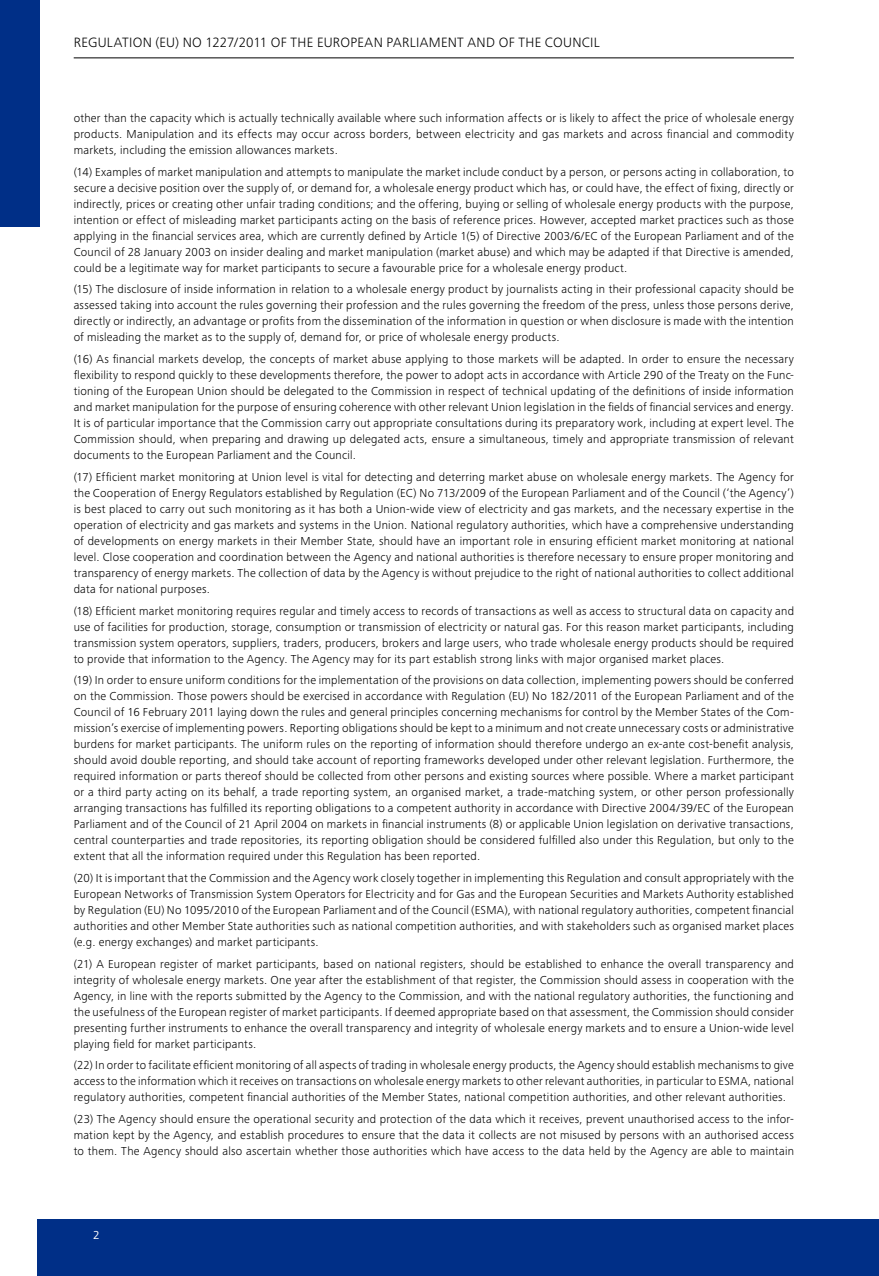
<style>
.page{position:relative;width:879px;height:1276px;background:#fff}
.page>*{position:absolute;margin:0;border:0;box-sizing:border-box;transform-origin:0 0}
.t1{font:300 14px "Frutiger Next Pro";letter-spacing:.02em;color:#000}
.t2{font:300 12px/16px "Frutiger Next Pro";letter-spacing:.02em;color:#000;text-align:justify}
.t3{font:12px "Frutiger Next Pro";color:#fff}
</style>
<div class="page">
<hr style="left:74px;top:58px;width:720px;height:1px;background:#000">
<div style="left:38px;top:1219px;width:841px;height:57px;background:#002f87"></div>
<div style="left:0;top:0;width:40px;height:227px;background:#002f87"></div>
<p class="t1" style="left:74px;top:35px;width:527px">REGULATION (EU) NO 1227/2011 OF THE EUROPEAN PARLIAMENT AND OF THE COUNCIL</p>
<p class="t2" style="left:74px;top:110px;width:721px">other than the capacity which is actually technically available where such information affects or is likely to affect the price of wholesale energy products. Manipulation and its effects may occur across borders, between electricity and gas markets and across financial and commodity markets, including the emission allowances markets.</p>
<p class="t2" style="left:74px;top:164px;width:722px">(14) Examples of market manipulation and attempts to manipulate the market include conduct by a person, or persons acting in collaboration, to secure a decisive position over the supply of, or demand for, a wholesale energy product which has, or could have, the effect of fixing, directly or indirectly, prices or creating other unfair trading conditions; and the offering, buying or selling of wholesale energy products with the purpose, intention or effect of misleading market participants acting on the basis of reference prices. However, accepted market practices such as those applying in the financial services area, which are currently defined by Article 1(5) of Directive 2003/6/EC of the European Parliament and of the Council of 28 January 2003 on insider dealing and market manipulation (market abuse) and which may be adapted if that Directive is amended, could be a legitimate way for market participants to secure a favourable price for a wholesale energy product.</p>
<p class="t2" style="left:74px;top:281px;width:722px">(15) The disclosure of inside information in relation to a wholesale energy product by journalists acting in their professional capacity should be assessed taking into account the rules governing their profession and the rules governing the freedom of the press, unless those persons derive, directly or indirectly, an advantage or profits from the dissemination of the information in question or when disclosure is made with the intention of misleading the market as to the supply of, demand for, or price of wholesale energy products.</p>
<p class="t2" style="left:74px;top:351px;width:722px">(16) As financial markets develop, the concepts of market abuse applying to those markets will be adapted. In order to ensure the necessary flexibility to respond quickly to these developments therefore, the power to adopt acts in accordance with Article 290 of the Treaty on the Func&shy;tioning of the European Union should be delegated to the Commission in respect of technical updating of the definitions of inside information and market manipulation for the purpose of ensuring coherence with other relevant Union legislation in the fields of financial services and energy.<br>It is of particular importance that the Commission carry out appropriate consultations during its preparatory work, including at expert level. The Commission should, when preparing and drawing up delegated acts, ensure a simultaneous, timely and appropriate transmission of relevant documents to the European Parliament and the Council.</p>
<p class="t2" style="left:74px;top:469px;width:722px">(17) Efficient market monitoring at Union level is vital for detecting and deterring market abuse on wholesale energy markets. The Agency for the Cooperation of Energy Regulators established by Regulation (EC) No 713/2009 of the European Parliament and of the Council (‘the Agency’) is best placed to carry out such monitoring as it has both a Union-wide view of electricity and gas markets, and the necessary expertise in the operation of electricity and gas markets and systems in the Union. National regulatory authorities, which have a comprehensive understanding of developments on energy markets in their Member State, should have an important role in ensuring efficient market monitoring at national level. Close cooperation and coordination between the Agency and national authorities is therefore necessary to ensure proper monitoring and transparency of energy markets. The collection of data by the Agency is without prejudice to the right of national authorities to collect additional data for national purposes.</p>
<p class="t2" style="left:74px;top:602px;width:722px">(18) Efficient market monitoring requires regular and timely access to records of transactions as well as access to structural data on capacity and use of facilities for production, storage, consumption or transmission of electricity or natural gas. For this reason market participants, including transmission system operators, suppliers, traders, producers, brokers and large users, who trade wholesale energy products should be required to provide that information to the Agency. The Agency may for its part establish strong links with major organised market places.</p>
<p class="t2" style="left:74px;top:672px;width:722px">(19) In order to ensure uniform conditions for the implementation of the provisions on data collection, implementing powers should be conferred on the Commission. Those powers should be exercised in accordance with Regulation (EU) No 182/2011 of the European Parliament and of the Council of 16 February 2011 laying down the rules and general principles concerning mechanisms for control by the Member States of the Com&shy;mission’s exercise of implementing powers. Reporting obligations should be kept to a minimum and not create unnecessary costs or administrative burdens for market participants. The uniform rules on the reporting of information should therefore undergo an ex-ante cost-benefit analysis, should avoid double reporting, and should take account of reporting frameworks developed under other relevant legislation. Furthermore, the required information or parts thereof should be collected from other persons and existing sources where possible. Where a market participant or a third party acting on its behalf, a trade reporting system, an organised market, a trade-matching system, or other person professionally arranging transactions has fulfilled its reporting obligations to a competent authority in accordance with Directive 2004/39/EC of the European Parliament and of the Council of 21 April 2004 on markets in financial instruments (8) or applicable Union legislation on derivative transactions, central counterparties and trade repositories, its reporting obligation should be considered fulfilled also under this Regulation, but only to the extent that all the information required under this Regulation has been reported.</p>
<p class="t2" style="left:74px;top:870px;width:722px">(20) It is important that the Commission and the Agency work closely together in implementing this Regulation and consult appropriately with the European Networks of Transmission System Operators for Electricity and for Gas and the European Securities and Markets Authority established by Regulation (EU) No 1095/2010 of the European Parliament and of the Council (ESMA), with national regulatory authorities, competent financial authorities and other Member State authorities such as national competition authorities, and with stakeholders such as organised market places (e.g. energy exchanges) and market participants.</p>
<p class="t2" style="left:74px;top:955px;width:722px">(21) A European register of market participants, based on national registers, should be established to enhance the overall transparency and integrity of wholesale energy markets. One year after the establishment of that register, the Commission should assess in cooperation with the Agency, in line with the reports submitted by the Agency to the Commission, and with the national regulatory authorities, the functioning and the usefulness of the European register of market participants. If deemed appropriate based on that assessment, the Commission should consider presenting further instruments to enhance the overall transparency and integrity of wholesale energy markets and to ensure a Union-wide level playing field for market participants.</p>
<p class="t2" style="left:74px;top:1057px;width:721px">(22) In order to facilitate efficient monitoring of all aspects of trading in wholesale energy products, the Agency should establish mechanisms to give access to the information which it receives on transactions on wholesale energy markets to other relevant authorities, in particular to ESMA, national regulatory authorities, competent financial authorities of the Member States, national competition authorities, and other relevant authorities.</p>
<p class="t2" style="left:74px;top:1111px;width:722px">(23) The Agency should ensure the operational security and protection of the data which it receives, prevent unauthorised access to the infor&shy;mation kept by the Agency, and establish procedures to ensure that the data it collects are not misused by persons with an authorised access to them. The Agency should also ascertain whether those authorities which have access to the data held by the Agency are able to maintain</p>
<p class="t3" style="left:93px;top:1227px;width:8px">2</p>
</div>
